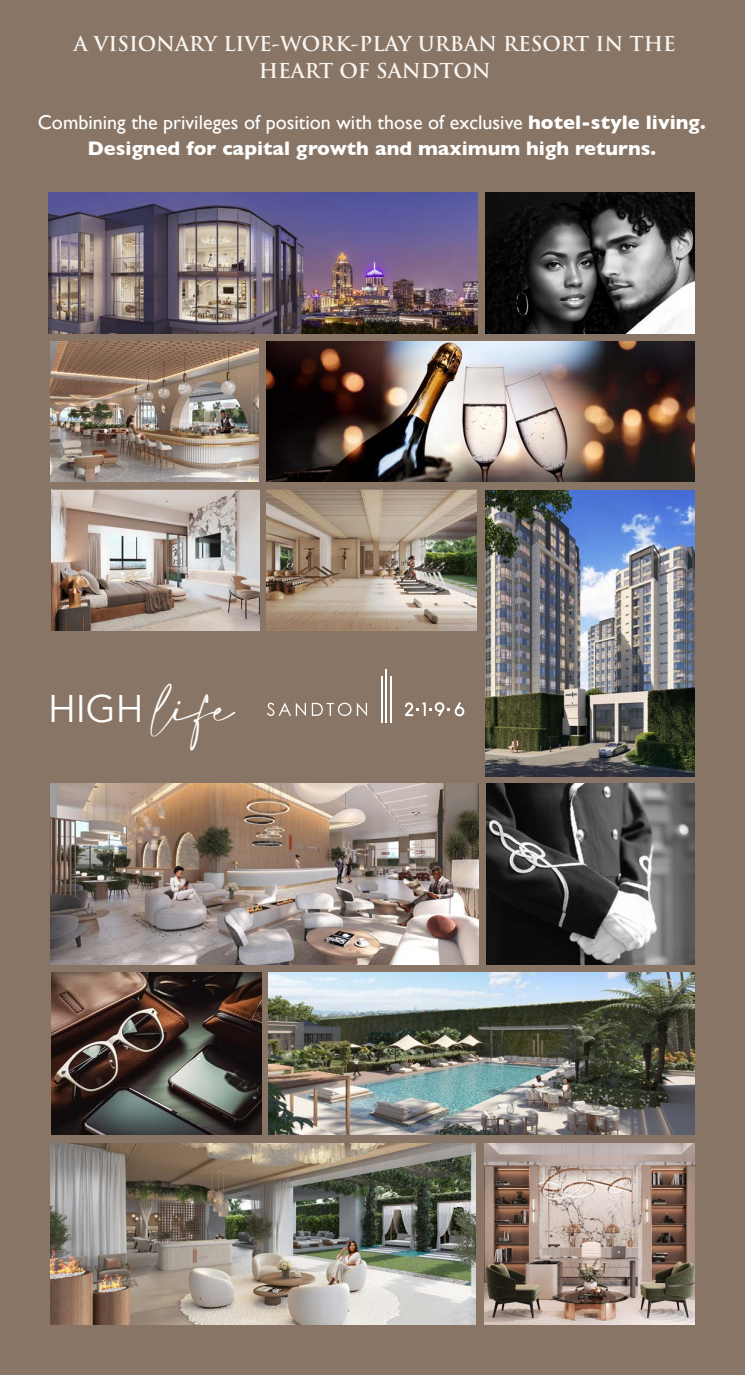
<style>
.page{position:relative;width:745px;height:1375px;background:#fff}
.page>*{position:absolute;margin:0;border:0;box-sizing:border-box;transform-origin:0 0}
.t1{font:38.5px "Avenir";color:#fff}
.t2{font:20px "Gill Sans";color:#fff}
.t3{font:700 20px "Trajan Pro";color:#f8f5f2}
.t4{font:700 20px "Gill Sans";color:#fff}
.s1{font-weight:700}
.s2{font-family:"Amalfi Coast"}
</style>
<div class="page">
<div style="left:0;top:0;width:744px;height:1375px;background:#887565"></div>
<img style="left:51px;top:784px;width:427px;height:180px">
<img style="left:486px;top:784px;width:208px;height:180px">
<img style="left:50px;top:1144px;width:425px;height:181px">
<img style="left:51px;top:490px;width:208px;height:141px">
<img style="left:269px;top:973px;width:424px;height:161px">
<img style="left:50px;top:342px;width:208px;height:140px">
<img style="left:266px;top:342px;width:428px;height:140px">
<img style="left:51px;top:973px;width:210px;height:161px">
<img style="left:485px;top:491px;width:209px;height:286px">
<img style="left:484px;top:1144px;width:210px;height:181px">
<img style="left:267px;top:490px;width:209px;height:141px">
<hr style="left:381px;top:676px;width:1px;height:47px;background:#fff">
<hr style="left:385px;top:669px;width:2px;height:54px;background:#fff">
<hr style="left:390px;top:676px;width:1px;height:47px;background:#fff">
<svg style="left:267px;top:703px;width:100px;height:13px"></svg>
<svg style="left:405px;top:702px;width:59px;height:14px"></svg>
<img style="left:485px;top:193px;width:209px;height:141px">
<img style="left:48px;top:193px;width:429px;height:141px">
<p class="t3" style="left:74px;top:32px;width:603px">A VISIONARY LIVE-WORK-PLAY URBAN RESORT IN THE</p>
<p class="t3" style="left:258px;top:58px;width:233px">HEART OF SANDTON</p>
<p class="t2" style="left:38px;top:110px;width:669px">Combining the privileges of position with those of exclusive <span class="s1">hotel-style living.</span></p>
<p class="t4" style="left:87px;top:133px;width:569px">Designed for capital growth and maximum high returns.</p>
<p class="t1" style="left:48px;top:686px;width:187px">HIGH <span class="s2">life</span></p>
</div>
